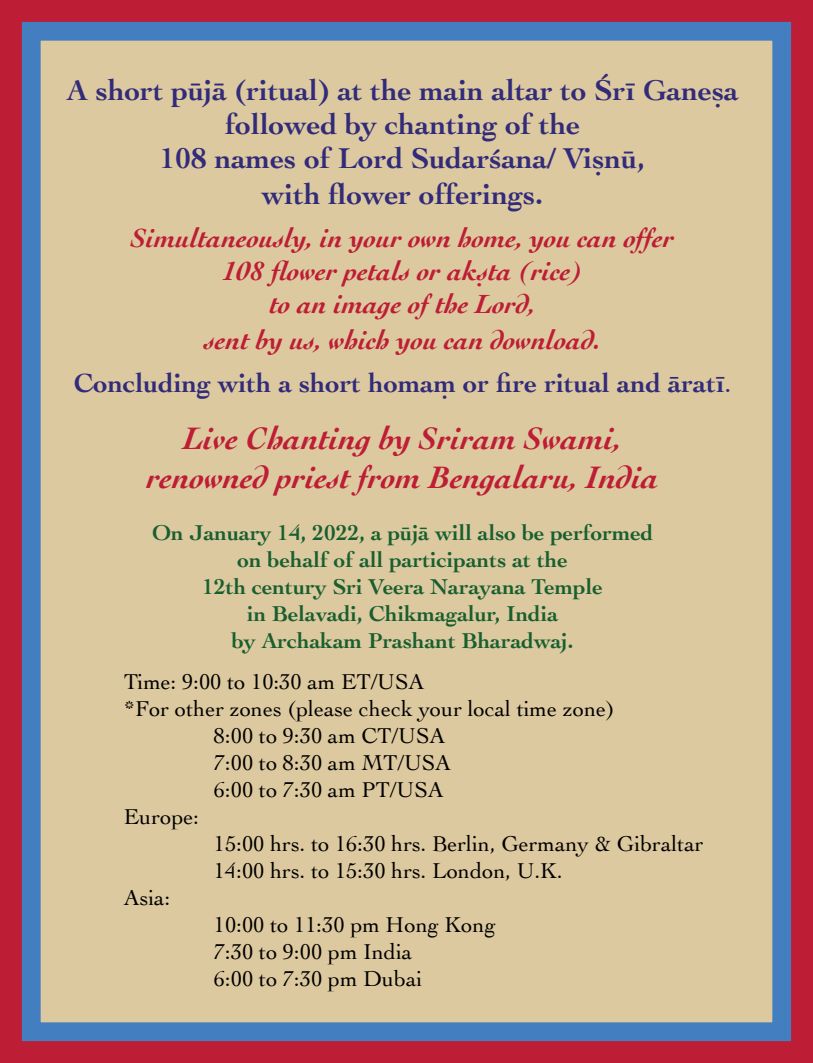
<style>
.page{position:relative;width:813px;height:1063px;background:#fff}
.page>*{position:absolute;margin:0;border:0;box-sizing:border-box;transform-origin:0 0}
.t1{font:italic 700 32.5px "Cochin";color:#bd1d35}
.t2{font:700 30px/34.9px "Cochin";color:#312b7a;text-align:center}
.t3{font:italic 700 27.5px/32.5px "Cochin";color:#bd1d35;text-align:center}
.t4{font:700 27.5px "Cochin";color:#312b7a}
.t5{font:22.5px "Cochin";color:#000}
.t6{font:700 22.5px/27px "Cochin";color:#185f30;text-align:center}
.s1{font-weight:400}
</style>
<div class="page">
<div style="left:0;top:0;width:812px;height:1062px;border:24px solid #bd1d35"></div>
<div style="left:31px;top:31px;width:750px;height:1000px;background:#ddc99f"></div>
<div style="left:22px;top:22px;width:769px;height:1019px;border:19px solid #437ec1"></div>
<p class="t2" style="left:67px;top:71px;width:673px">A short pūjā (ritual) at the main altar to Śrī Ganeṣa</p>
<p class="t2" style="left:160px;top:105px;width:486px">followed by chanting of the<br>108 names of Lord Sudarśana/ Viṣnū, with flower offerings.</p>
<p class="t3" style="left:131px;top:221px;width:545px">Simultaneously, in your own home, you can offer<br>108 flower petals or akṣta (rice)<br>to an image of the Lord,</p>
<p class="t3" style="left:204px;top:322px;width:398px">sent by us, which you can download.</p>
<p class="t4" style="left:74px;top:365px;width:659px">Concluding with a short homaṃ or fire ritual and āratī<span class="s1">.</span></p>
<p class="t1" style="left:184px;top:417px;width:439px">Live Chanting by Sriram Swami,</p>
<p class="t1" style="left:147px;top:456px;width:513px">renowned priest from Bengalaru, India</p>
<p class="t6" style="left:152px;top:517px;width:503px">On January 14, 2022, a pūjā will also be performed on behalf of all participants at the<br>12th century Sri Veera Narayana Temple<br>in Belavadi, Chikmagalur, India<br>by Archakam Prashant Bharadwaj.</p>
<p class="t5" style="left:124px;top:666px;width:302px">Time: 9:00 to 10:30 am ET/USA</p>
<p class="t5" style="left:124px;top:693px;width:492px">*For other zones (please check your local time zone)</p>
<p class="t5" style="left:214px;top:720px;width:233px">8:00 to 9:30 am CT/USA</p>
<p class="t5" style="left:214px;top:747px;width:239px">7:00 to 8:30 am MT/USA</p>
<p class="t5" style="left:214px;top:774px;width:231px">6:00 to 7:30 am PT/USA</p>
<p class="t5" style="left:124px;top:801px;width:77px">Europe:</p>
<p class="t5" style="left:214px;top:828px;width:491px">15:00 hrs. to 16:30 hrs. Berlin, Germany &amp; Gibraltar</p>
<p class="t5" style="left:214px;top:855px;width:350px">14:00 hrs. to 15:30 hrs. London, U.K.</p>
<p class="t5" style="left:124px;top:882px;width:48px">Asia:</p>
<p class="t5" style="left:214px;top:909px;width:283px">10:00 to 11:30 pm Hong Kong</p>
<p class="t5" style="left:214px;top:936px;width:200px">7:30 to 9:00 pm India</p>
<p class="t5" style="left:214px;top:963px;width:210px">6:00 to 7:30 pm Dubai</p>
</div>
